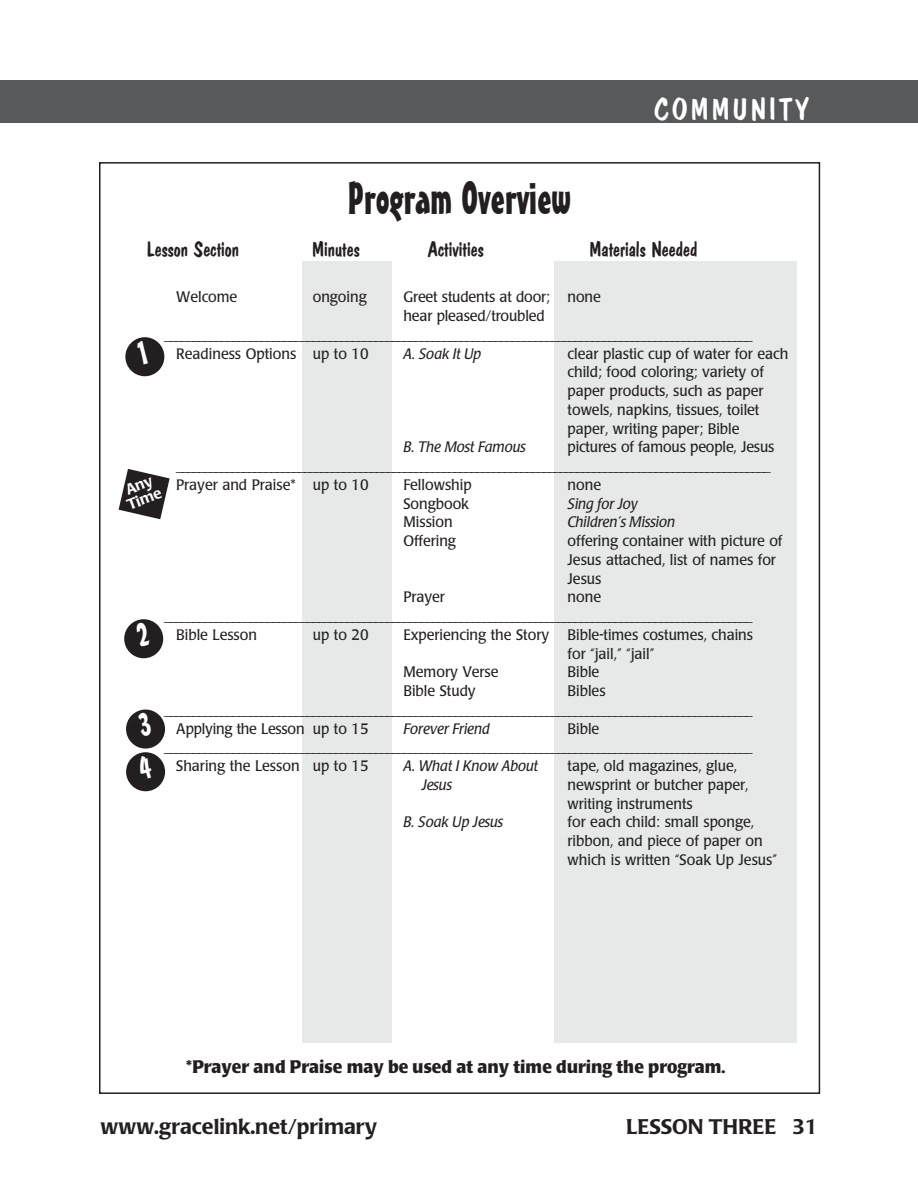
<style>
.page{position:relative;width:918px;height:1202px;background:#fff}
.page>*{position:absolute;margin:0;border:0;box-sizing:border-box;transform-origin:0 0}
.section_title{font:45px "Mister Earl BT";color:#231f20}
.t1{font:30px "Dom Casual D";letter-spacing:.1em;color:#fff}
.section_title-2{font:21px "Dom Casual D";color:#231f20}
.t2{font:500 21px "Poppl Laudatio";color:#231f20}
.subhead{font:700 18px "Poppl Laudatio";color:#231f20;scale:.95 1}
.P_overview_body{font:15px/18.8px "Poppl Laudatio";color:#231f20;scale:.95 1}
.P_overview_body-2{font:italic 15px "Poppl Laudatio";color:#231f20;scale:.95 1}
.t3{font:500 14.85px/14.9px "Poppl Laudatio";color:#fff}
</style>
<div class="page">
<div style="left:302px;top:261px;width:90px;height:781px;background:#e7e8e8"></div>
<div style="left:554px;top:261px;width:243px;height:781px;background:#e7e8e8"></div>
<div style="left:0;top:80px;width:27px;height:43px;background:#58595b"></div>
<div style="left:27px;top:80px;width:891px;height:43px;background:#58595b"></div>
<div style="left:125px;top:337px;width:39px;height:39px;background:#231f20;border-radius:50%"></div>
<svg style="left:119px;top:469px;width:51px;height:50px"></svg>
<div style="left:124px;top:619px;width:39px;height:39px;background:#231f20;border-radius:50%"></div>
<div style="left:126px;top:709px;width:39px;height:39px;background:#231f20;border-radius:50%"></div>
<div style="left:126px;top:752px;width:39px;height:39px;background:#231f20;border-radius:50%"></div>
<p class="section_title" style="left:348px;top:171px;width:225px">Program Overview</p>
<p class="t1" style="left:654px;top:92px;width:157px">COMMUNITY</p>
<p class="section_title-2" style="left:147px;top:237px;width:94px">Lesson Section</p>
<p class="section_title-2" style="left:312px;top:237px;width:49px">Minutes</p>
<p class="section_title-2" style="left:428px;top:237px;width:58px">Activities</p>
<p class="section_title-2" style="left:589px;top:237px;width:109px">Materials Needed</p>
<p class="P_overview_body" style="left:176px;top:288px;width:66px">Welcome</p>
<p class="P_overview_body" style="left:313px;top:288px;width:58px">ongoing</p>
<p class="P_overview_body" style="left:403px;top:288px;width:209px">Greet students at door; none</p>
<p class="P_overview_body" style="left:403px;top:307px;width:150px">hear pleased/troubled</p>
<p class="P_overview_body" style="left:164px;top:325px;width:621px">_______________________________________________________________________________________________________</p>
<p class="P_overview_body" style="left:176px;top:344px;width:204px">Readiness Options up to 10</p>
<p class="P_overview_body-2" style="left:403px;top:345px;width:83px">A. Soak It Up</p>
<p class="P_overview_body" style="left:568px;top:344px;width:234px">clear plastic cup of water for each child; food coloring; variety of paper products, such as paper</p>
<p class="P_overview_body" style="left:568px;top:400px;width:203px">towels, napkins, tissues, toilet paper, writing paper; Bible</p>
<p class="P_overview_body-2" style="left:403px;top:439px;width:130px">B. The Most Famous</p>
<p class="P_overview_body" style="left:568px;top:438px;width:219px">pictures of famous people, Jesus</p>
<p class="P_overview_body" style="left:176px;top:457px;width:627px">__________________________________________________________________________________________________________</p>
<p class="P_overview_body" style="left:176px;top:475px;width:204px">Prayer and Praise* up to 10</p>
<p class="P_overview_body" style="left:403px;top:475px;width:73px">Fellowship</p>
<p class="P_overview_body" style="left:568px;top:475px;width:37px">none</p>
<p class="P_overview_body" style="left:403px;top:494px;width:71px">Songbook</p>
<p class="P_overview_body-2" style="left:568px;top:495px;width:75px">Sing for Joy</p>
<p class="P_overview_body" style="left:403px;top:513px;width:53px">Mission</p>
<p class="P_overview_body-2" style="left:568px;top:514px;width:115px">Children’s Mission</p>
<p class="P_overview_body" style="left:403px;top:532px;width:57px">Offering</p>
<p class="P_overview_body" style="left:568px;top:532px;width:228px">offering container with picture of</p>
<p class="P_overview_body" style="left:568px;top:550px;width:221px">Jesus attached, list of names for<br>Jesus</p>
<p class="P_overview_body" style="left:403px;top:588px;width:45px">Prayer</p>
<p class="P_overview_body" style="left:568px;top:588px;width:37px">none</p>
<p class="P_overview_body" style="left:164px;top:607px;width:621px">_______________________________________________________________________________________________________</p>
<p class="P_overview_body" style="left:176px;top:625px;width:87px">Bible Lesson</p>
<p class="P_overview_body" style="left:313px;top:625px;width:60px">up to 20</p>
<p class="P_overview_body" style="left:403px;top:625px;width:370px">Experiencing the Story Bible-times costumes, chains</p>
<p class="P_overview_body" style="left:568px;top:644px;width:93px">for “jail,” “jail”</p>
<p class="P_overview_body" style="left:403px;top:663px;width:102px">Memory Verse</p>
<p class="P_overview_body" style="left:568px;top:663px;width:35px">Bible</p>
<p class="P_overview_body" style="left:403px;top:682px;width:78px">Bible Study</p>
<p class="P_overview_body" style="left:568px;top:682px;width:41px">Bibles</p>
<p class="P_overview_body" style="left:164px;top:700px;width:621px">_______________________________________________________________________________________________________</p>
<p class="P_overview_body" style="left:176px;top:719px;width:204px">Applying the Lesson up to 15</p>
<p class="P_overview_body-2" style="left:403px;top:720px;width:92px">Forever Friend</p>
<p class="P_overview_body" style="left:568px;top:719px;width:35px">Bible</p>
<p class="P_overview_body" style="left:164px;top:738px;width:621px">_______________________________________________________________________________________________________</p>
<p class="P_overview_body" style="left:176px;top:757px;width:204px">Sharing the Lesson up to 15</p>
<p class="P_overview_body-2" style="left:403px;top:757px;width:143px">A. What I Know About</p>
<p class="P_overview_body" style="left:568px;top:757px;width:180px">tape, old magazines, glue,</p>
<p class="P_overview_body-2" style="left:422px;top:776px;width:33px">Jesus</p>
<p class="P_overview_body" style="left:568px;top:775px;width:192px">newsprint or butcher paper,</p>
<p class="P_overview_body" style="left:568px;top:794px;width:133px">writing instruments</p>
<p class="P_overview_body-2" style="left:403px;top:814px;width:107px">B. Soak Up Jesus</p>
<p class="P_overview_body" style="left:568px;top:813px;width:222px">for each child: small sponge, ribbon, and piece of paper on which is written “Soak Up Jesus”</p>
<p class="t3" style="left:120px;top:485px;width:37px;rotate:-21deg">Any<br>Time</p>
<p class="subhead" style="left:186px;top:1056px;width:569px">*Prayer and Praise may be used at any time during the program.</p>
<p class="t2" style="left:100px;top:1115px;width:278px">www.gracelink.net/primary</p>
<p class="t2" style="left:626px;top:1115px;width:193px">LESSON THREE 31</p>
</div>
